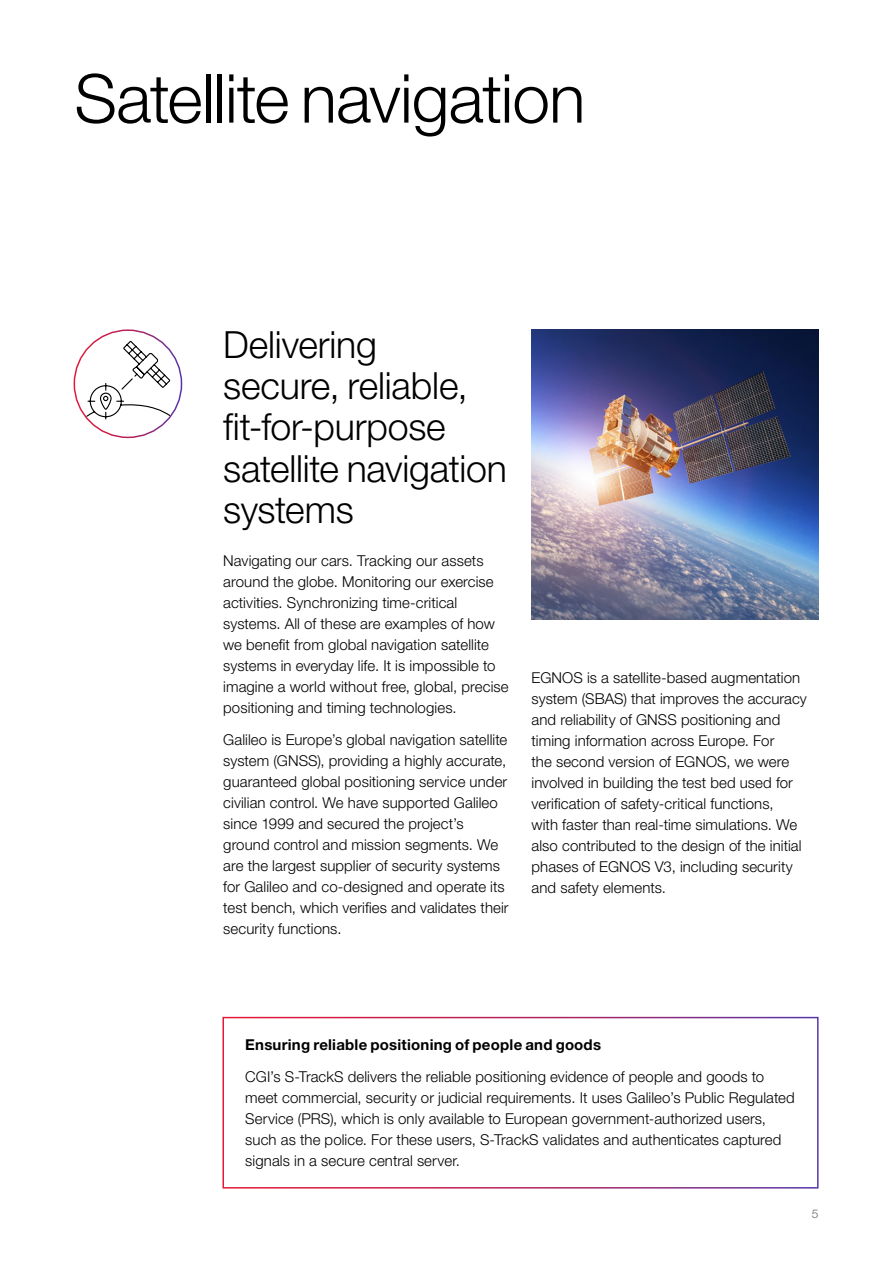
<style>
.page{position:relative;width:893px;height:1263px;background:#fff}
.page>*{position:absolute;margin:0;border:0;box-sizing:border-box;transform-origin:0 0}
.t1{font:300 67.5px "Helvetica Neue LT Pro";letter-spacing:-.01em;color:#000}
.t2{font:300 37.5px/41.2px "Helvetica Neue LT Pro";letter-spacing:-.005em;color:#000}
.t3{font:300 15px/21px "Helvetica Neue LT Pro";letter-spacing:.005em;color:#000}
.t4{font:700 15px "Helvetica Neue LT Pro";letter-spacing:.015em;color:#000}
.t5{font:300 12px "Helvetica Neue LT Pro";color:#636466}
</style>
<div class="page">
<img style="left:531px;top:330px;width:288px;height:290px">
<div style="left:222px;top:1017px;width:597px;height:171px;border:2px solid #fff"></div>
<div style="left:74px;top:329px;width:108px;height:109px;border:2px solid #fff;border-radius:50%"></div>
<svg style="left:85px;top:340px;width:86px;height:80px"></svg>
<h1 class="t1" style="left:74px;top:57px;width:512px">Satellite navigation</h1>
<h2 class="t2" style="left:223px;top:323px;width:285px">Delivering<br>secure, reliable, fit-for-purpose satellite navigation systems</h2>
<p class="t3" style="left:223px;top:550px;width:287px">Navigating our cars. Tracking our assets around the globe. Monitoring our exercise activities. Synchronizing time-critical systems. All of these are examples of how we benefit from global navigation satellite systems in everyday life. It is impossible to imagine a world without free, global, precise positioning and timing technologies.</p>
<p class="t3" style="left:223px;top:729px;width:287px">Galileo is Europe’s global navigation satellite system (GNSS), providing a highly accurate, guaranteed global positioning service under civilian control. We have supported Galileo since 1999 and secured the project’s ground control and mission segments. We are the largest supplier of security systems for Galileo and co-designed and operate its test bench, which verifies and validates their security functions.</p>
<p class="t3" style="left:531px;top:667px;width:277px">EGNOS is a satellite-based augmentation system (SBAS) that improves the accuracy and reliability of GNSS positioning and timing information across Europe. For<br>the second version of EGNOS, we were involved in building the test bed used for verification of safety-critical functions,<br>with faster than real-time simulations. We also contributed to the design of the initial phases of EGNOS V3, including security and safety elements.</p>
<p class="t4" style="left:245px;top:1035px;width:357px">Ensuring reliable positioning of people and goods</p>
<p class="t3" style="left:245px;top:1066px;width:551px">CGI’s S-TrackS delivers the reliable positioning evidence of people and goods to meet commercial, security or judicial requirements. It uses Galileo’s Public Regulated Service (PRS), which is only available to European government-authorized users, such as the police. For these users, S-TrackS validates and authenticates captured signals in a secure central server.</p>
<p class="t5" style="left:812px;top:1207px;width:8px">5</p>
</div>
